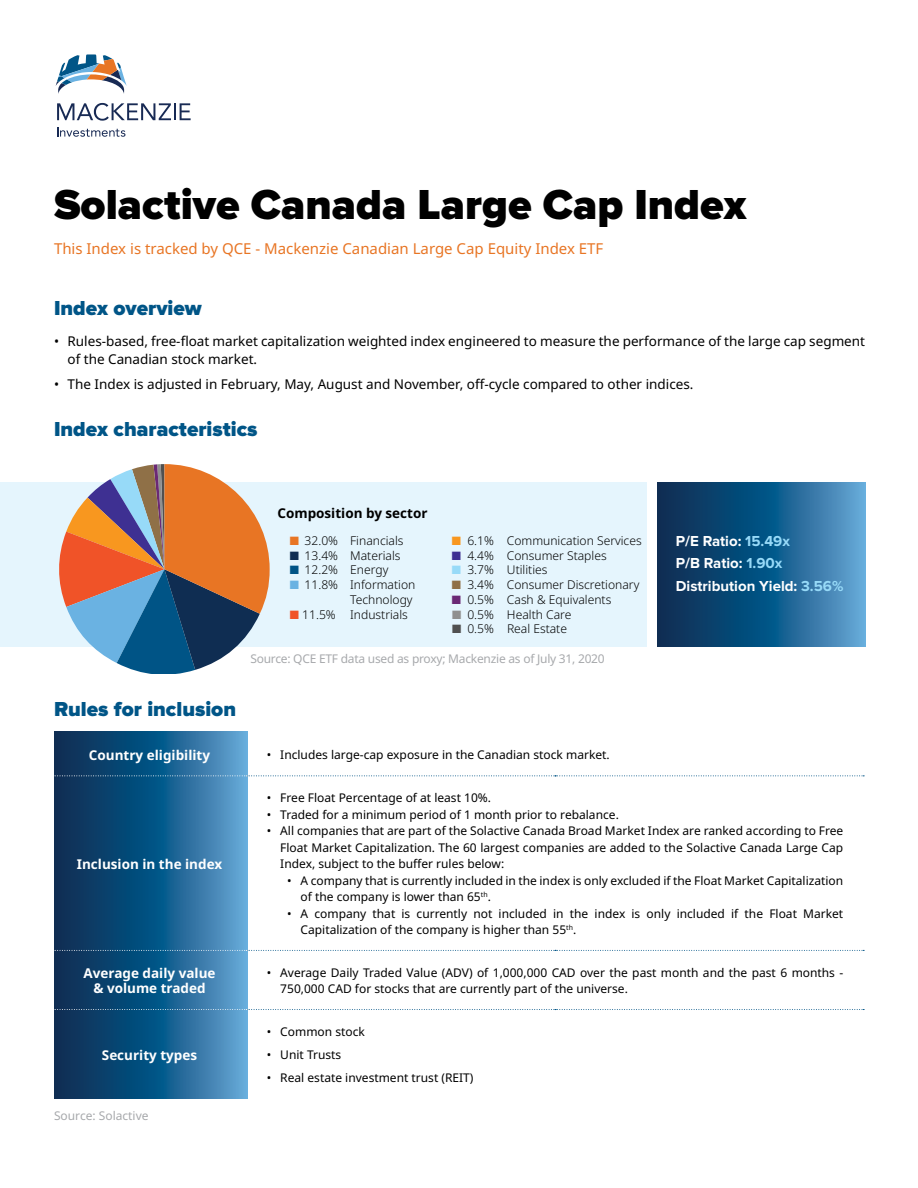
<style>
.page{position:relative;width:918px;height:1188px;background:#fff}
.page>*{position:absolute;margin:0;border:0;box-sizing:border-box;transform-origin:0 0}
.t1{font:900 43.5px "Proxima Nova";color:#000}
.t2{font:900 21px "Proxima Nova";color:#005587}
.t3{font:15px "Noto Sans";color:#e87524}
.t4{font:700 15px/22.5px "Proxima Nova";color:#fff}
.t5{font:13.5px/18px "Noto Sans";color:#000}
.t6{font:700 13.5px/15px "Noto Sans";color:#fff;text-align:center}
.t7{font:700 13.5px "Noto Sans";color:#000}
.t8{font:300 12.15px/14.9px "Noto Sans";color:#000;text-align:right}
.t9{font:12px/16.5px "Noto Sans";color:#000}
.t10{font:12px "Noto Sans";letter-spacing:-.02em;color:#a7a9ac}
.t11{font:12px "Noto Sans";color:#a7a9ac}
.s1{color:#e87524}
.s2{color:#0f2d52}
.s3{color:#005486}
.s4{color:#6ab2e2}
.s5{color:#f05328}
.s6{color:#f8971f}
.s7{color:#3e3092}
.s8{color:#97daf8}
.s9{color:#8f7047}
.s10{color:#6b2975}
.s11{color:#90908f}
.s12{color:#505050}
</style>
<div class="page">
<svg style="left:56px;top:54px;width:71px;height:40px"></svg>
<svg style="left:57px;top:103px;width:134px;height:18px"></svg>
<svg style="left:57px;top:127px;width:68px;height:10px"></svg>
<div style="left:0;top:483px;width:647px;height:164px;background:#e5f5fd"></div>
<svg style="left:59px;top:464px;width:211px;height:210px"></svg>
<svg style="left:657px;top:483px;width:208px;height:164px;background:#1d5b88"></svg>
<svg style="left:54px;top:732px;width:193px;height:367px;background:#1e5d8a"></svg>
<svg style="left:54px;top:775px;width:810px;height:1px"></svg>
<svg style="left:54px;top:950px;width:810px;height:1px"></svg>
<svg style="left:54px;top:1009px;width:810px;height:1px"></svg>
<h1 class="t1" style="left:54px;top:184px;width:694px">Solactive Canada Large Cap Index</h1>
<p class="t3" style="left:54px;top:238px;width:551px">This Index is tracked by QCE - Mackenzie Canadian Large Cap Equity Index ETF</p>
<h2 class="t2" style="left:54px;top:298px;width:149px">Index overview</h2>
<p class="t5" style="left:68px;top:333px;width:799px;text-indent:-14px">• Rules-based, free-float market capitalization weighted index engineered to measure the performance of the large cap segment of the Canadian stock market.</p>
<p class="t5" style="left:54px;top:376px;width:641px">• The Index is adjusted in February, May, August and November, off-cycle compared to other indices.</p>
<h2 class="t2" style="left:54px;top:419px;width:205px">Index characteristics</h2>
<p class="t7" style="left:278px;top:504px;width:152px">Composition by sector</p>
<p class="t8" style="left:290px;top:533px;width:115px"><span class="s1">■</span> 32.0% Financials</p>
<p class="t8" style="left:290px;top:548px;width:112px"><span class="s2">■</span> 13.4% Materials</p>
<p class="t8" style="left:290px;top:563px;width:100px"><span class="s3">■</span> 12.2% Energy</p>
<p class="t8" style="left:290px;top:578px;width:127px"><span class="s4">■</span> 11.8% Information<br>Technology</p>
<p class="t8" style="left:290px;top:607px;width:120px"><span class="s5">■</span> 11.5% Industrials</p>
<p class="t8" style="left:452px;top:533px;width:191px"><span class="s6">■</span> 6.1% Communication Services</p>
<p class="t8" style="left:452px;top:548px;width:156px"><span class="s7">■</span> 4.4% Consumer Staples</p>
<p class="t8" style="left:452px;top:563px;width:97px"><span class="s8">■</span> 3.7% Utilities</p>
<p class="t8" style="left:452px;top:578px;width:189px"><span class="s9">■</span> 3.4% Consumer Discretionary</p>
<p class="t8" style="left:452px;top:592px;width:161px"><span class="s10">■</span> 0.5% Cash &amp; Equivalents</p>
<p class="t8" style="left:452px;top:607px;width:121px"><span class="s11">■</span> 0.5% Health Care</p>
<p class="t8" style="left:452px;top:622px;width:117px"><span class="s12">■</span> 0.5% Real Estate</p>
<p class="t10" style="left:250px;top:650px;width:356px">Source: QCE ETF data used as proxy; Mackenzie as of July 31, 2020</p>
<h2 class="t2" style="left:54px;top:699px;width:184px">Rules for inclusion</h2>
<p class="t6" style="left:89px;top:748px;width:123px">Country eligibility</p>
<p class="t9" style="left:267px;top:747px;width:344px">• Includes large-cap exposure in the Canadian stock market.</p>
<p class="t4" style="left:676px;top:530px;width:169px">P/E Ratio: <span class="s8">15.49x<br></span>P/B Ratio: <span class="s8">1.90x<br></span>Distribution Yield: <span class="s8">3.56%</span></p>
<p class="t6" style="left:77px;top:857px;width:147px">Inclusion in the index</p>
<p class="t9" style="left:267px;top:790px;width:226px">• Free Float Percentage of at least 10%.</p>
<p class="t9" style="left:267px;top:806px;width:354px">• Traded for a minimum period of 1 month prior to rebalance.</p>
<p class="t9" style="left:280px;top:823px;width:565px;text-align:justify;text-indent:-14px">• All companies that are part of the Solactive Canada Broad Market Index are ranked according to Free Float Market Capitalization. The 60 largest companies are added to the Solactive Canada Large Cap Index, subject to the buffer rules below:</p>
<p class="t9" style="left:301px;top:872px;width:544px;text-indent:-14px">• A company that is currently included in the index is only excluded if the Float Market Capitalization of the company is lower than 65<sup>th</sup>.</p>
<p class="t9" style="left:301px;top:905px;width:544px;text-indent:-14px">• A company that is currently not included in the index is only included if the Float Market<br>Capitalization of the company is higher than 55<sup>th</sup>.</p>
<p class="t6" style="left:84px;top:966px;width:133px">Average daily value &amp; volume traded</p>
<p class="t9" style="left:280px;top:964px;width:565px;text-indent:-14px">• Average Daily Traded Value (ADV) of 1,000,000 CAD over the past month and the past 6 months -<br>750,000 CAD for stocks that are currently part of the universe.</p>
<p class="t6" style="left:102px;top:1048px;width:97px">Security types</p>
<p class="t11" style="left:54px;top:1107px;width:96px">Source: Solactive</p>
<p class="t9" style="left:267px;top:1024px;width:100px">• Common stock</p>
<p class="t9" style="left:267px;top:1047px;width:76px">• Unit Trusts</p>
<p class="t9" style="left:267px;top:1070px;width:208px">• Real estate investment trust (REIT)</p>
</div>
